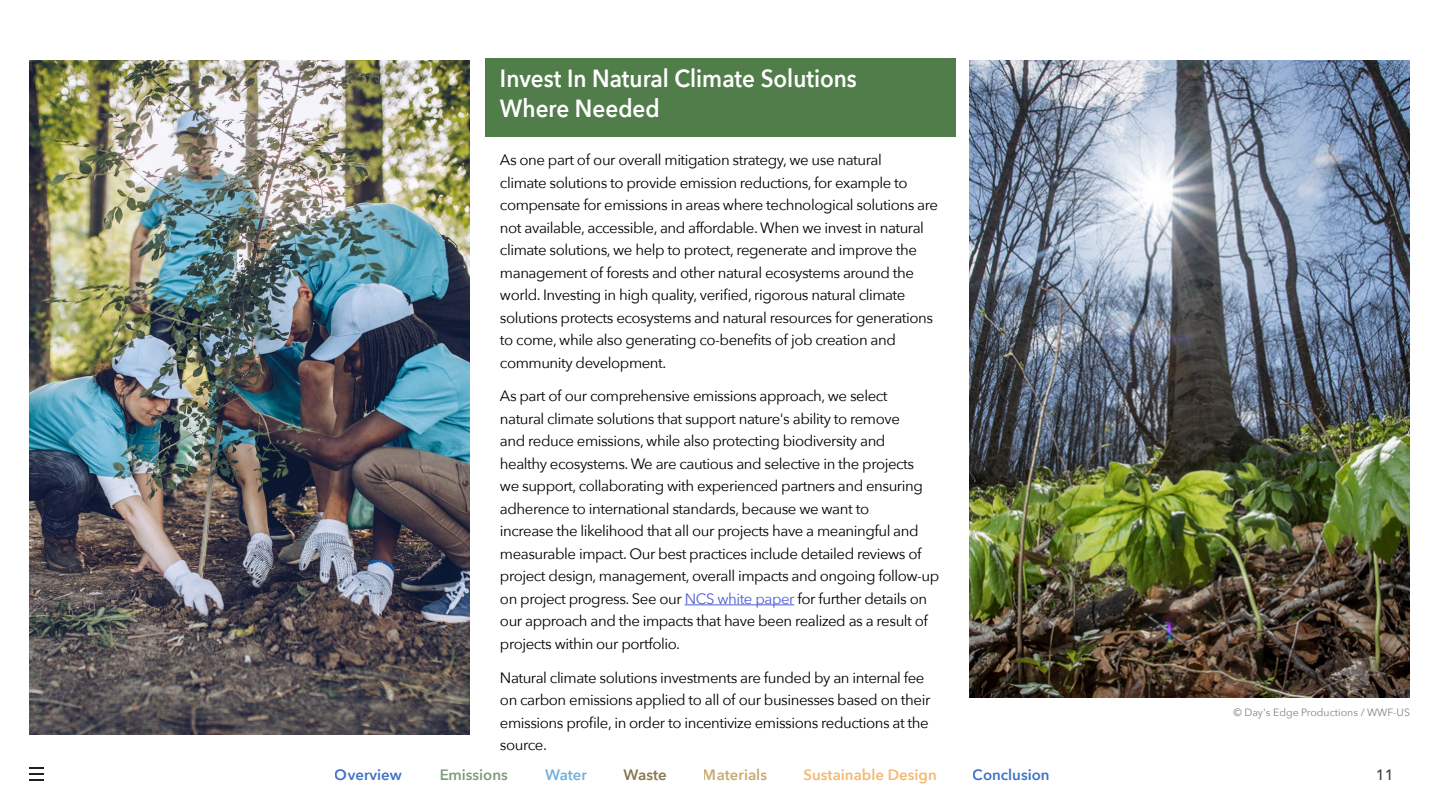
<style>
.page{position:relative;width:1440px;height:810px;background:#fff}
.page>*{position:absolute;margin:0;border:0;box-sizing:border-box;transform-origin:0 0}
.H3_Emissions_Green{font:600 24.75px/30px "Avenir Next";color:#fff;scale:.91 1}
.t1{font:15px/22.5px "Avenir Next";letter-spacing:-.03em;color:#000}
.t2{font:600 15px "Avenir Next";color:#0043b4}
.t3{font:600 15px "Avenir Next";color:#f0a242}
.t4{font:600 15px "Avenir Next";color:#517d4a}
.t5{font:600 15px "Avenir Next";color:#b98d42}
.t6{font:600 15px "Avenir Next";letter-spacing:-.005em;color:#4495d3}
.t7{font:600 15px "Avenir Next";color:#5f4a17}
.t8{font:500 15px "Avenir Next";color:#000}
.t9{font:10.5px "Avenir Next";color:#808080}
.s1{color:#4f5cd6}
</style>
<div class="page">
<svg style="left:29px;top:767px;width:15px;height:13px"></svg>
<div style="left:485px;top:58px;width:470px;height:79px;background:#517d4a"></div>
<hr style="left:685px;top:604px;width:109px;height:1px;background:#4f5cd6">
<img style="left:29px;top:60px;width:440px;height:675px">
<img style="left:970px;top:60px;width:440px;height:638px">
<p class="H3_Emissions_Green" style="left:500px;top:63px;width:394px">Invest In Natural Climate Solutions<br>Where Needed</p>
<p class="t1" style="left:500px;top:148px;width:440px">As one part of our overall mitigation strategy, we use natural<br>climate solutions to provide emission reductions, for example to compensate for emissions in areas where technological solutions are not available, accessible, and affordable. When we invest in natural climate solutions, we help to protect, regenerate and improve the management of forests and other natural ecosystems around the world. Investing in high quality, verified, rigorous natural climate solutions protects ecosystems and natural resources for generations to come, while also generating co-benefits of job creation and community development.</p>
<p class="t1" style="left:500px;top:384px;width:441px">As part of our comprehensive emissions approach, we select<br>natural climate solutions that support nature's ability to remove<br>and reduce emissions, while also protecting biodiversity and<br>healthy ecosystems. We are cautious and selective in the projects<br>we support, collaborating with experienced partners and ensuring adherence to international standards, because we want to<br>increase the likelihood that all our projects have a meaningful and measurable impact. Our best practices include detailed reviews of project design, management, overall impacts and ongoing follow-up on project progress. See our <span class="s1">NCS white paper</span> for further details on our approach and the impacts that have been realized as a result of projects within our portfolio.</p>
<p class="t1" style="left:500px;top:665px;width:432px">Natural climate solutions investments are funded by an internal fee on carbon emissions applied to all of our businesses based on their emissions profile, in order to incentivize emissions reductions at the source.</p>
<p class="t9" style="left:1233px;top:704px;width:178px">© Day's Edge Productions / WWF-US</p>
<p class="t2" style="left:335px;top:762px;width:68px">Overview</p>
<p class="t4" style="left:439px;top:762px;width:70px">Emissions</p>
<p class="t6" style="left:545px;top:762px;width:43px">Water</p>
<p class="t7" style="left:624px;top:762px;width:45px">Waste</p>
<p class="t5" style="left:703px;top:762px;width:66px">Materials</p>
<p class="t3" style="left:804px;top:762px;width:135px">Sustainable Design</p>
<p class="t2" style="left:973px;top:762px;width:78px">Conclusion</p>
<p class="t8" style="left:1376px;top:762px;width:19px">11</p>
</div>
